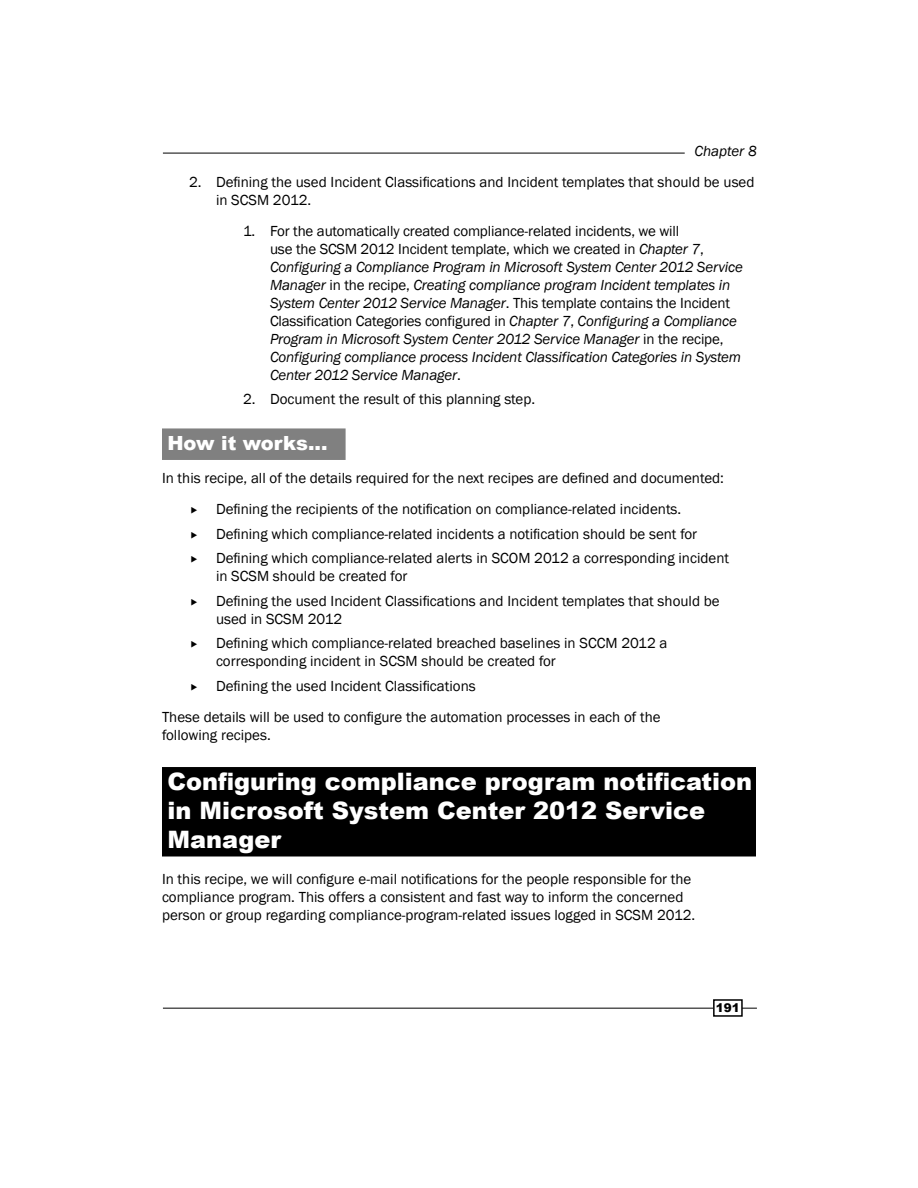
<style>
.page{position:relative;width:918px;height:1188px;background:#fff}
.page>*{position:absolute;margin:0;border:0;box-sizing:border-box;transform-origin:0 0}
.Heading_1_Heading_1{font:900 24px/28.8px "Arial";color:#fff}
.Heading_2_Heading_2{font:900 19.5px "Arial";color:#fff}
.Normal__PACKT{font:15px/18px "Franklin Gothic";color:#000}
.t1{font:italic 15px/18px "Franklin Gothic";letter-spacing:-.01em;color:#000}
.t2{font:900 12px "Arial";color:#000}
.s1{font-style:normal}
</style>
<div class="page">
<hr style="left:163px;top:1008px;width:594px;height:1px;background:#000">
<hr style="left:163px;top:153px;width:522px;height:1px;background:#000">
<div style="left:714px;top:1000px;width:28px;height:16px;background:#fff"></div>
<div style="left:713px;top:999px;width:30px;height:18px;border:2px solid #000"></div>
<div style="left:162px;top:428px;width:184px;height:32px;background:#808080"></div>
<div style="left:162px;top:767px;width:594px;height:32px;background:#000"></div>
<div style="left:162px;top:794px;width:594px;height:63px;background:#000"></div>
<p class="t1" style="left:694px;top:142px;width:64px">Chapter 8</p>
<p class="Normal__PACKT" style="left:216px;top:173px;width:540px;text-indent:-27px">2. Defining the used Incident Classifications and Incident templates that should be used in SCSM 2012.</p>
<p class="t1" style="left:270px;top:222px;width:474px;text-indent:-27px"><span class="s1">1. For the automatically created compliance-related incidents, we will<br>use the SCSM 2012 Incident template, which we created in</span> Chapter 7<span class="s1">, </span>Configuring a Compliance Program in Microsoft System Center 2012 Service Manager <span class="s1">in the recipe,</span> Creating compliance program Incident templates in System Center 2012 Service Manager<span class="s1">. This template contains the Incident Classification Categories configured in</span> Chapter 7<span class="s1">,</span> Configuring a Compliance Program in Microsoft System Center 2012 Service Manager <span class="s1">in the recipe, </span>Configuring compliance process Incident Classification Categories in System Center 2012 Service Manager<span class="s1">.</span></p>
<p class="Normal__PACKT" style="left:243px;top:390px;width:294px">2. Document the result of this planning step.</p>
<p class="Heading_2_Heading_2" style="left:167px;top:429px;width:162px">How it works...</p>
<p class="Normal__PACKT" style="left:162px;top:470px;width:564px">In this recipe, all of the details required for the next recipes are defined and documented:</p>
<p class="Normal__PACKT" style="left:216px;top:500px;width:467px">Defining the recipients of the notification on compliance-related incidents.</p>
<p class="Normal__PACKT" style="left:216px;top:525px;width:483px">Defining which compliance-related incidents a notification should be sent for</p>
<p class="Normal__PACKT" style="left:216px;top:549px;width:515px">Defining which compliance-related alerts in SCOM 2012 a corresponding incident in SCSM should be created for</p>
<p class="Normal__PACKT" style="left:216px;top:592px;width:505px">Defining the used Incident Classifications and Incident templates that should be used in SCSM 2012</p>
<p class="Normal__PACKT" style="left:216px;top:634px;width:453px">Defining which compliance-related breached baselines in SCCM 2012 a corresponding incident in SCSM should be created for</p>
<p class="Normal__PACKT" style="left:216px;top:677px;width:261px">Defining the used Incident Classifications</p>
<p class="Normal__PACKT" style="left:162px;top:708px;width:500px">These details will be used to configure the automation processes in each of the following recipes.</p>
<p class="Heading_1_Heading_1" style="left:167px;top:766px;width:586px">Configuring compliance program notification in Microsoft System Center 2012 Service<br>Manager</p>
<p class="Normal__PACKT" style="left:162px;top:870px;width:535px">In this recipe, we will configure e-mail notifications for the people responsible for the compliance program. This offers a consistent and fast way to inform the concerned person or group regarding compliance-program-related issues logged in SCSM 2012.</p>
<p class="t2" style="left:716px;top:999px;width:26px">191</p>
</div>
